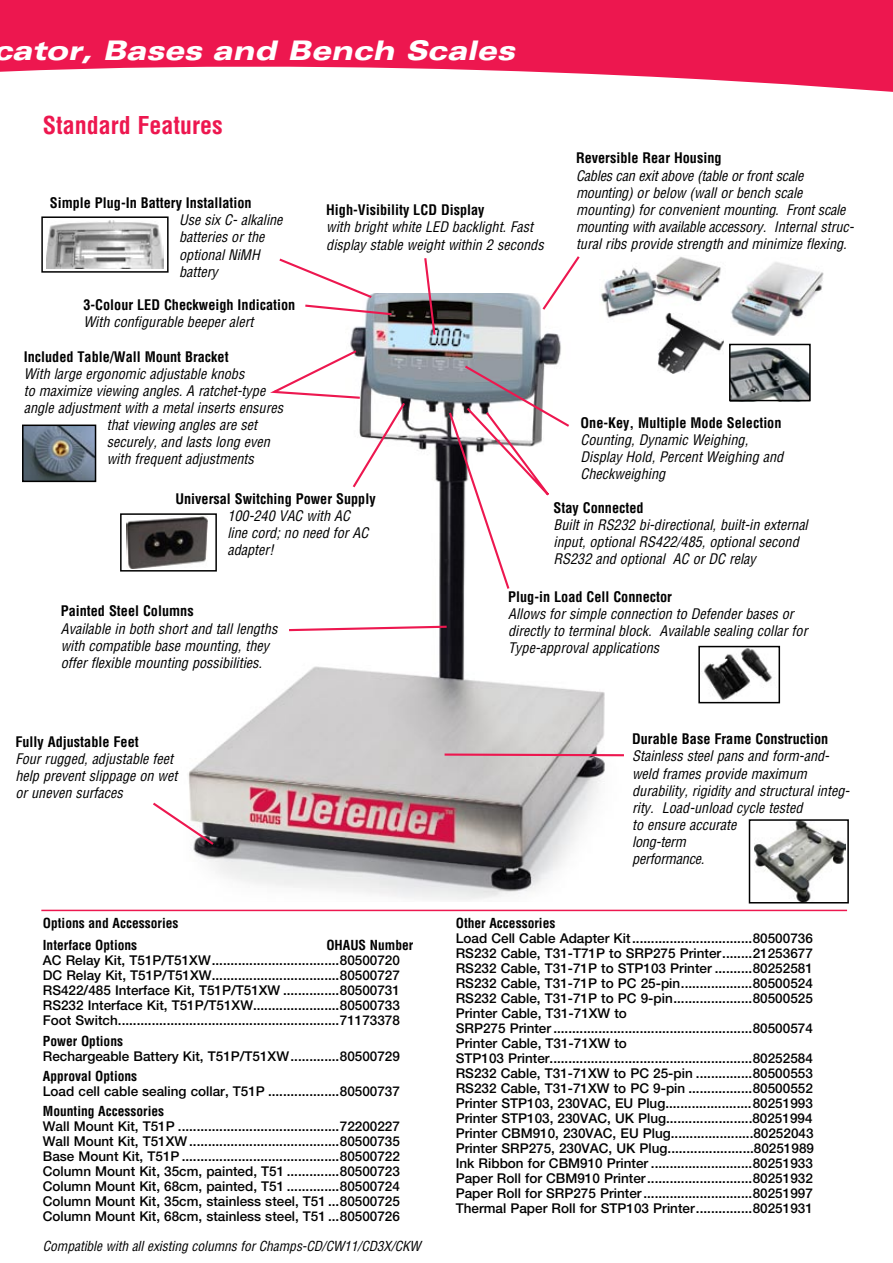
<style>
.page{position:relative;width:893px;height:1263px;background:#fff}
.page>*{position:absolute;margin:0;border:0;box-sizing:border-box;transform-origin:0 0}
.t1{font:italic 900 expanded 27px "Univers";letter-spacing:-.005em;color:#fff}
.t2{font:700 condensed 24px "Helvetica LT Std";color:#ed174f}
.t3{font:italic condensed 14.25px/17.1px "Helvetica LT Std";color:#000}
.t4{font:700 condensed 14.25px "Helvetica LT Std";color:#000}
.t5{font:500 13.5px/15px "Helvetica Neue LT Std";color:#000;text-align:justify}
.t6{font:700 condensed 13.5px/22.5px "Helvetica LT Std";color:#000}
.t7{font:italic condensed 13.5px "Helvetica LT Std";letter-spacing:-.005em;color:#000}
</style>
<div class="page">
<svg style="left:0;top:0;width:893px;height:92px;fill:#ed174f"></svg>
<img style="left:188px;top:293px;width:417px;height:607px">
<svg style="left:540px;top:256px;width:42px;height:56px"></svg>
<svg style="left:277px;top:258px;width:117px;height:58px"></svg>
<svg style="left:423px;top:258px;width:14px;height:79px"></svg>
<svg style="left:287px;top:624px;width:162px;height:8px"></svg>
<svg style="left:442px;top:752px;width:182px;height:5px"></svg>
<svg style="left:153px;top:800px;width:63px;height:47px"></svg>
<hr style="left:41px;top:910px;width:806px;height:1px;background:#ed174f">
<img style="left:730px;top:348px;width:80px;height:54px">
<div style="left:729px;top:344px;width:82px;height:57px;border:2px solid #000"></div>
<img style="left:599px;top:257px;width:122px;height:68px">
<img style="left:730px;top:262px;width:94px;height:74px">
<div style="left:649px;top:311px;width:74px;height:66px;background:#fff"></div>
<img style="left:658px;top:313px;width:65px;height:61px">
<svg style="left:266px;top:348px;width:141px;height:142px"></svg>
<img style="left:25px;top:427px;width:68px;height:52px">
<div style="left:22px;top:424px;width:74px;height:58px;border:2px solid #000"></div>
<div style="left:121px;top:514px;width:95px;height:57px;background:#fff"></div>
<img style="left:127px;top:516px;width:81px;height:53px">
<div style="left:120px;top:513px;width:97px;height:59px;border:2px solid #000"></div>
<img style="left:701px;top:649px;width:71px;height:51px">
<div style="left:698px;top:646px;width:82px;height:57px;border:2px solid #000"></div>
<div style="left:42px;top:217px;width:126px;height:55px;background:linear-gradient(to right,#fff,#fff)"></div>
<img style="left:46px;top:220px;width:117px;height:48px">
<div style="left:41px;top:216px;width:128px;height:57px;border:2px solid #000"></div>
<img style="left:754px;top:822px;width:91px;height:78px">
<div style="left:749px;top:819px;width:100px;height:84px;border:2px solid #000"></div>
<svg style="left:447px;top:364px;width:126px;height:227px"></svg>
<h1 class="t1" style="left:-8px;top:35px;width:524px">cator, Bases and Bench Scales</h1>
<h2 class="t2" style="left:43px;top:111px;width:181px">Standard Features</h2>
<p class="t4" style="left:50px;top:194px;width:203px">Simple Plug-In Battery Installation</p>
<p class="t3" style="left:179px;top:212px;width:105px">Use six C- alkaline batteries or the optional NiMH battery</p>
<p class="t4" style="left:83px;top:296px;width:214px">3-Colour LED Checkweigh Indication</p>
<p class="t3" style="left:83px;top:314px;width:172px">With configurable beeper alert</p>
<p class="t4" style="left:326px;top:201px;width:160px">High-Visibility LCD Display</p>
<p class="t3" style="left:326px;top:219px;width:219px">with bright white LED backlight. Fast display stable weight within 2 seconds</p>
<p class="t4" style="left:24px;top:347px;width:206px">Included Table/Wall Mount Bracket</p>
<p class="t3" style="left:24px;top:365px;width:222px">With large ergonomic adjustable knobs</p>
<p class="t3" style="left:24px;top:382px;width:243px">to maximize viewing angles. A ratchet-type</p>
<p class="t3" style="left:24px;top:399px;width:261px">angle adjustment with a metal inserts ensures</p>
<p class="t3" style="left:107px;top:416px;width:152px">that viewing angles are set</p>
<p class="t3" style="left:107px;top:433px;width:165px">securely, and lasts long even</p>
<p class="t3" style="left:107px;top:451px;width:149px">with frequent adjustments</p>
<p class="t4" style="left:175px;top:489px;width:202px">Universal Switching Power Supply</p>
<p class="t3" style="left:227px;top:507px;width:143px">100-240 VAC with AC line cord; no need for AC adapter!</p>
<p class="t4" style="left:576px;top:149px;width:147px">Reversible Rear Housing</p>
<p class="t3" style="left:576px;top:167px;width:280px">Cables can exit above (table or front scale mounting) or below (wall or bench scale mounting) for convenient mounting. Front scale mounting with available accessory. Internal struc&shy;tural ribs provide strength and minimize flexing.</p>
<p class="t4" style="left:580px;top:414px;width:202px">One-Key, Multiple Mode Selection</p>
<p class="t3" style="left:580px;top:431px;width:204px">Counting, Dynamic Weighing,<br>Display Hold, Percent Weighing and<br>Checkweighing</p>
<p class="t4" style="left:554px;top:499px;width:92px">Stay Connected</p>
<p class="t3" style="left:554px;top:516px;width:256px">Built in RS232 bi-directional, built-in external input, optional RS422/485, optional second<br>RS232 and optional AC or DC relay</p>
<p class="t4" style="left:61px;top:602px;width:134px">Painted Steel Columns</p>
<p class="t3" style="left:61px;top:620px;width:218px">Available in both short and tall lengths with compatible base mounting, they offer flexible mounting possibilities.</p>
<p class="t4" style="left:15px;top:733px;width:125px">Fully Adjustable Feet</p>
<p class="t3" style="left:15px;top:750px;width:164px">Four rugged, adjustable feet help prevent slippage on wet or uneven surfaces</p>
<p class="t6" style="left:43px;top:911px;width:137px">Options and Accessories<br>Interface Options</p>
<p class="t6" style="left:326px;top:934px;width:88px">OHAUS Number</p>
<p class="t5" style="left:43px;top:953px;width:359px">AC Relay Kit, T51P/T51XW..................................80500720<br>DC Relay Kit, T51P/T51XW..................................80500727<br>RS422/485 Interface Kit, T51P/T51XW ...............80500731<br>RS232 Interface Kit, T51P/T51XW.......................80500733<br>Foot Switch...........................................................71173378</p>
<p class="t6" style="left:43px;top:1029px;width:82px">Power Options</p>
<p class="t5" style="left:43px;top:1048px;width:359px">Rechargeable Battery Kit, T51P/T51XW.............80500729</p>
<p class="t6" style="left:43px;top:1065px;width:96px">Approval Options</p>
<p class="t5" style="left:43px;top:1084px;width:359px">Load cell cable sealing collar, T51P ...................80500737</p>
<p class="t6" style="left:43px;top:1100px;width:123px">Mounting Accessories</p>
<p class="t5" style="left:43px;top:1119px;width:359px">Wall Mount Kit, T51P ...........................................72200227<br>Wall Mount Kit, T51XW........................................80500735<br>Base Mount Kit, T51P ..........................................80500722<br>Column Mount Kit, 35cm, painted, T51 ..............80500723<br>Column Mount Kit, 68cm, painted, T51 ..............80500724<br>Column Mount Kit, 35cm, stainless steel, T51 ...80500725<br>Column Mount Kit, 68cm, stainless steel, T51 ...80500726</p>
<p class="t7" style="left:43px;top:1238px;width:380px">Compatible with all existing columns for Champs-CD/CW11/CD3X/CKW</p>
<p class="t4" style="left:508px;top:588px;width:165px">Plug-in Load Cell Connector</p>
<p class="t3" style="left:508px;top:605px;width:301px">Allows for simple connection to Defender bases or directly to terminal block. Available sealing collar for<br>Type-approval applications</p>
<p class="t4" style="left:632px;top:730px;width:198px">Durable Base Frame Construction</p>
<p class="t3" style="left:632px;top:748px;width:219px">Stainless steel pans and form-and&shy;weld frames provide maximum durability, rigidity and structural integ&shy;rity. Load-unload cycle tested<br>to ensure accurate<br>long-term<br>performance.</p>
<p class="t6" style="left:456px;top:911px;width:101px">Other Accessories</p>
<p class="t5" style="left:456px;top:930px;width:360px;text-align:left">Load Cell Cable Adapter Kit................................80500736<br>RS232 Cable, T31-T71P to SRP275 Printer........21253677<br>RS232 Cable, T31-71P to STP103 Printer ..........80252581<br>RS232 Cable, T31-71P to PC 25-pin...................80500524<br>RS232 Cable, T31-71P to PC 9-pin.....................80500525<br>Printer Cable, T31-71XW to<br>SRP275 Printer .....................................................80500574<br>Printer Cable, T31-71XW to<br>STP103 Printer......................................................80252584<br>RS232 Cable, T31-71XW to PC 25-pin ...............80500553<br>RS232 Cable, T31-71XW to PC 9-pin .................80500552<br>Printer STP103, 230VAC, EU Plug.......................80251993<br>Printer STP103, 230VAC, UK Plug.......................80251994<br>Printer CBM910, 230VAC, EU Plug......................80252043<br>Printer SRP275, 230VAC, UK Plug.......................80251989<br>Ink Ribbon for CBM910 Printer ...........................80251933<br>Paper Roll for CBM910 Printer............................80251932<br>Paper Roll for SRP275 Printer.............................80251997<br>Thermal Paper Roll for STP103 Printer...............80251931</p>
</div>
